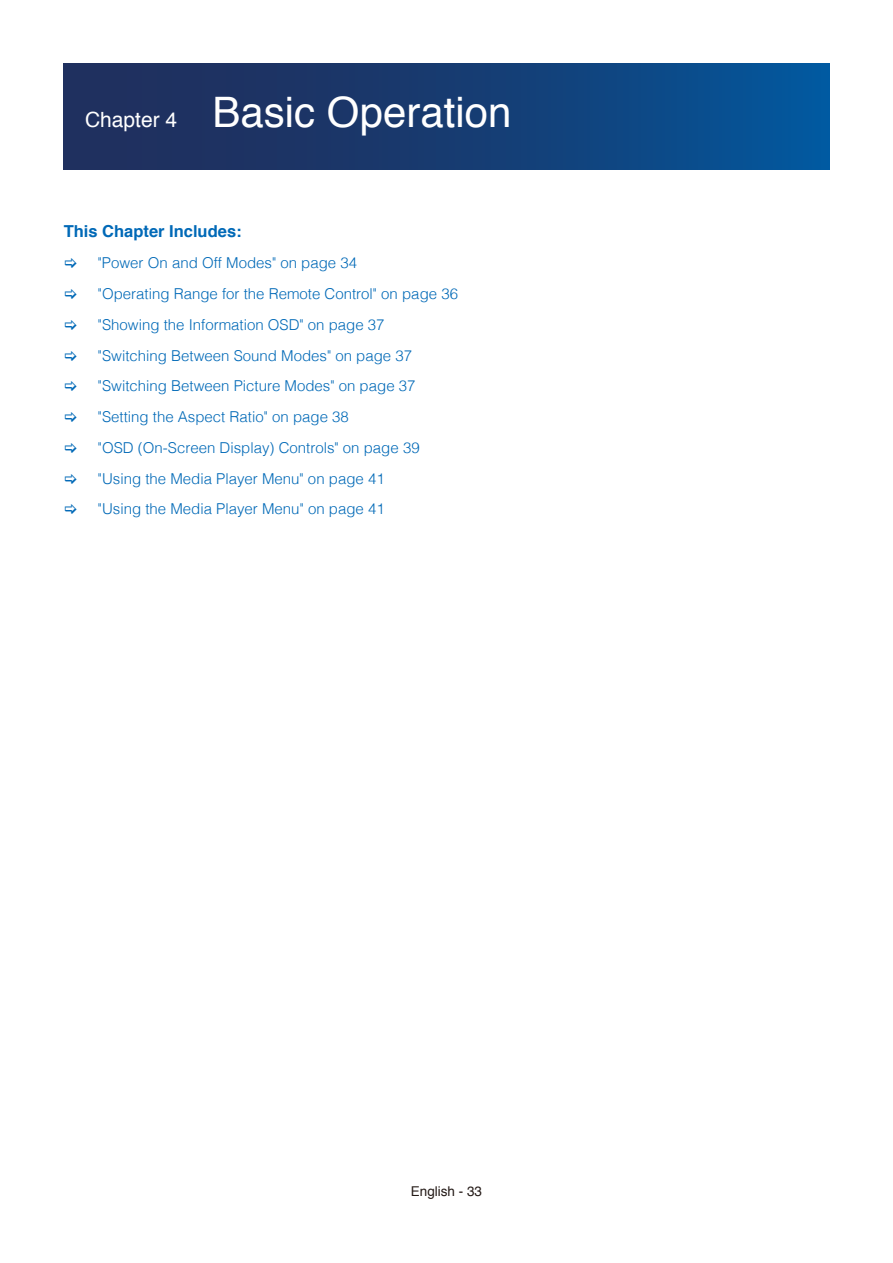
<style>
.page{position:relative;width:893px;height:1263px;background:#fff}
.page>*{position:absolute;margin:0;border:0;box-sizing:border-box;transform-origin:0 0}
.t1{font:42px "Helvetica";color:#fff}
.t2{font:700 16.5px "Helvetica";color:#0069b7}
.t3{font:300 15px/30.8px "Helvetica";color:#0069b7}
.t4{font:13.5px "Helvetica";color:#231916}
.s1{font-size:21px}
</style>
<div class="page">
<div style="left:64px;top:64px;width:765px;height:106px;background:linear-gradient(to right,#242954,#055497)"></div>
<h1 class="t1" style="left:85px;top:80px;width:428px"><span class="s1">Chapter 4</span> Basic Operation</h1>
<p class="t2" style="left:64px;top:218px;width:176px">This Chapter Includes:</p>
<p class="t3" style="left:98px;top:247px;width:362px">"Power On and Off Modes" on page 34<br>"Operating Range for the Remote Control" on page 36 "Showing the Information OSD" on page 37<br>"Switching Between Sound Modes" on page 37 "Switching Between Picture Modes" on page 37 "Setting the Aspect Ratio" on page 38<br>"OSD (On-Screen Display) Controls" on page 39 "Using the Media Player Menu" on page 41<br>"Using the Media Player Menu" on page 41</p>
<p class="t4" style="left:411px;top:1181px;width:73px">English - 33</p>
</div>
